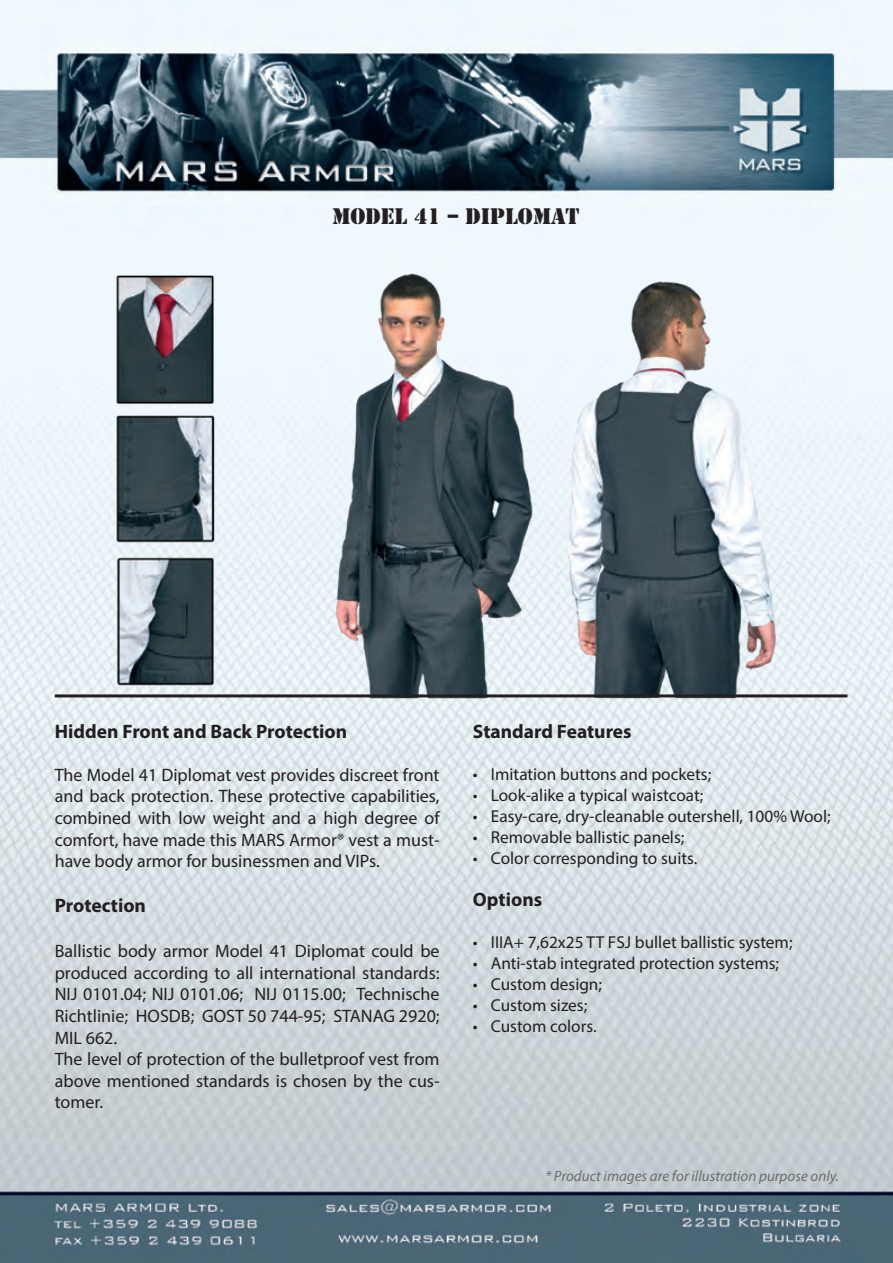
<style>
.page{position:relative;width:893px;height:1263px;background:#fff}
.page>*{position:absolute;margin:0;border:0;box-sizing:border-box;transform-origin:0 0}
.t1{font:21px "Stencil Std";color:#231f20}
.body_text{font:700 19.5px "Myriad Pro";color:#231f20}
.body_sub_title{font:700 19.5px "Myriad Pro";color:#231f20}
.body_sub_title-2{font:18px/21.6px "Myriad Pro";color:#231f20;text-align:justify}
.body_text-2{font:17.25px "Myriad Pro";color:#231f20}
.t2{font:italic 15px "Myriad Pro";color:#6c6d70}
</style>
<div class="page">
<img style="left:0;top:0;width:893px;height:1263px">
<hr style="left:55px;top:694px;width:792px;height:3px;background:#231f20">
<p class="t1" style="left:332px;top:203px;width:249px">MODEL 41 – DIPLOMAT</p>
<p class="body_text" style="left:55px;top:718px;width:294px">Hidden Front and Back Protection</p>
<p class="body_sub_title-2" style="left:55px;top:764px;width:386px">The Model 41 Diplomat vest provides discreet front and back protection. These protective capabilities, combined with low weight and a high degree of comfort, have made this MARS Armor® vest a must&shy;have body armor for businessmen and VIPs.</p>
<p class="body_sub_title" style="left:55px;top:893px;width:93px">Protection</p>
<p class="body_sub_title-2" style="left:55px;top:940px;width:386px">Ballistic body armor Model 41 Diplomat could be produced according to all international standards:<br>NIJ 0101.04; NIJ 0101.06; NIJ 0115.00; Technische Richtlinie; HOSDB; GOST 50 744-95; STANAG 2920; MIL 662.</p>
<p class="body_sub_title-2" style="left:55px;top:1048px;width:386px">The level of protection of the bulletproof vest from above mentioned standards is chosen by the cus&shy;tomer.</p>
<p class="body_text" style="left:473px;top:718px;width:160px">Standard Features</p>
<p class="body_text-2" style="left:473px;top:763px;width:240px">• Imitation buttons and pockets;</p>
<p class="body_text-2" style="left:473px;top:784px;width:232px">• Look-alike a typical waistcoat;</p>
<p class="body_text-2" style="left:473px;top:805px;width:359px">• Easy-care, dry-cleanable outershell, 100% Wool;</p>
<p class="body_text-2" style="left:473px;top:826px;width:213px">• Removable ballistic panels;</p>
<p class="body_text-2" style="left:473px;top:847px;width:226px">• Color corresponding to suits.</p>
<p class="body_text" style="left:473px;top:886px;width:71px">Options</p>
<p class="body_text-2" style="left:473px;top:931px;width:321px">• IIIA+ 7,62x25 TT FSJ bullet ballistic system;</p>
<p class="body_text-2" style="left:473px;top:952px;width:308px">• Anti-stab integrated protection systems;</p>
<p class="body_text-2" style="left:473px;top:973px;width:131px">• Custom design;</p>
<p class="body_text-2" style="left:473px;top:994px;width:116px">• Custom sizes;</p>
<p class="body_text-2" style="left:473px;top:1015px;width:125px">• Custom colors.</p>
<p class="t2" style="left:545px;top:1166px;width:295px">* Product images are for illustration purpose only.</p>
</div>
